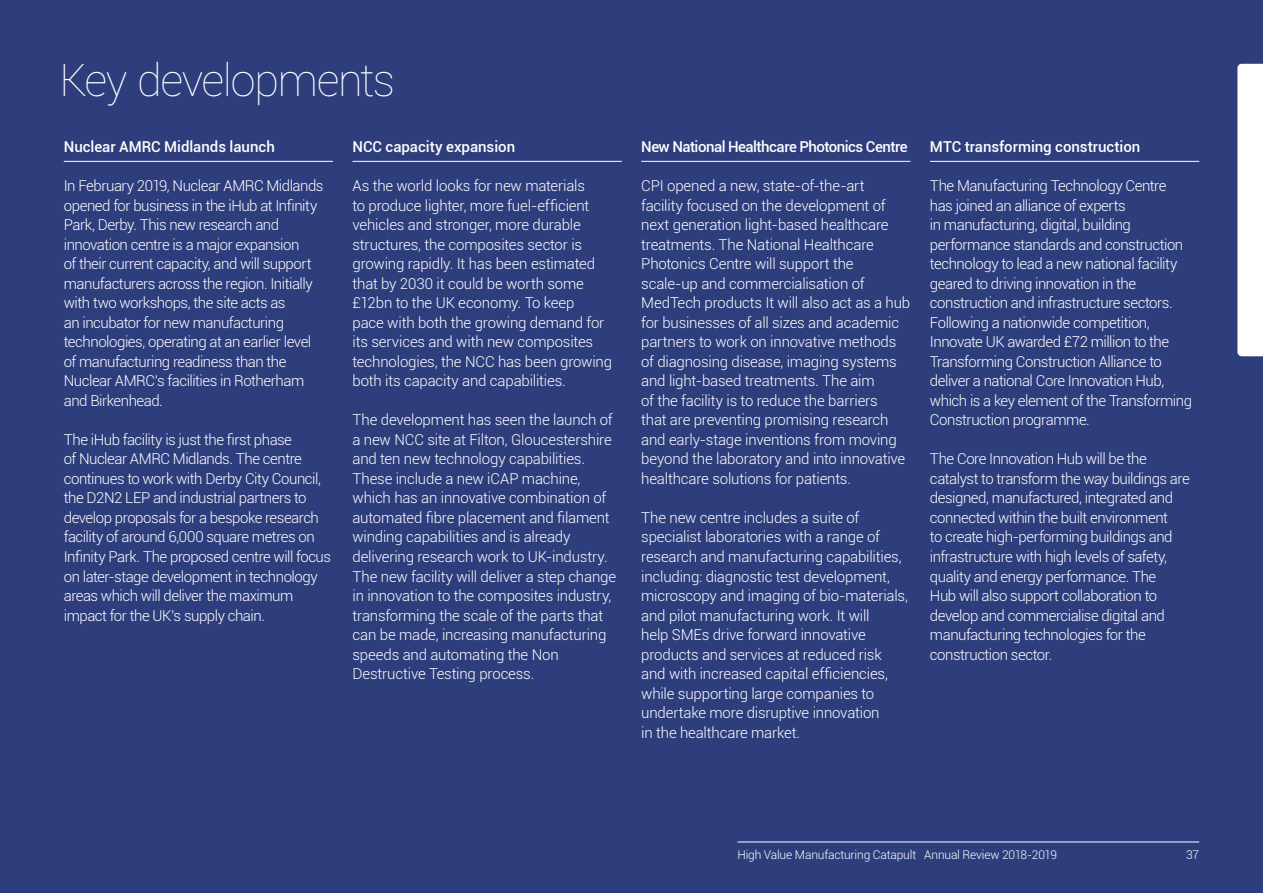
<style>
.page{position:relative;width:1263px;height:893px;background:#2e3d7c}
.page>*{position:absolute;margin:0;border:0;box-sizing:border-box;transform-origin:0 0}
.t1{font:100 45px "Roboto";letter-spacing:-.03em;color:#fff}
.t2{font:300 15px/19.5px "Roboto";letter-spacing:-.02em;color:#fff}
.t3{font:500 15px "Roboto";letter-spacing:-.005em;color:#fff}
.t4{font:500 15px "Roboto";letter-spacing:-.035em;color:#fff}
.t5{font:300 12px "Roboto";letter-spacing:-.015em;color:#fff}
</style>
<div class="page">
<hr style="left:64px;top:161px;width:269px;height:1px;background:#fff">
<hr style="left:352px;top:161px;width:270px;height:1px;background:#fff">
<hr style="left:641px;top:161px;width:269px;height:1px;background:#fff">
<hr style="left:930px;top:161px;width:269px;height:1px;background:#fff">
<hr style="left:737px;top:842px;width:462px;height:1px;background:#fff">
<svg style="left:1237px;top:64px;width:26px;height:292px"></svg>
<h1 class="t1" style="left:60px;top:49px;width:337px">Key developments</h1>
<p class="t3" style="left:64px;top:137px;width:213px">Nuclear AMRC Midlands launch</p>
<p class="t2" style="left:64px;top:176px;width:261px">In February 2019, Nuclear AMRC Midlands opened for business in the iHub at Infinity Park, Derby. This new research and innovation centre is a major expansion<br>of their current capacity, and will support manufacturers across the region. Initially with two workshops, the site acts as<br>an incubator for new manufacturing technologies, operating at an earlier level of manufacturing readiness than the Nuclear AMRC’s facilities in Rotherham and Birkenhead.</p>
<p class="t2" style="left:64px;top:429px;width:269px">The iHub facility is just the first phase<br>of Nuclear AMRC Midlands. The centre continues to work with Derby City Council, the D2N2 LEP and industrial partners to develop proposals for a bespoke research facility of around 6,000 square metres on Infinity Park. The proposed centre will focus on later-stage development in technology areas which will deliver the maximum impact for the UK’s supply chain.</p>
<p class="t3" style="left:352px;top:137px;width:164px">NCC capacity expansion</p>
<p class="t2" style="left:352px;top:176px;width:261px">As the world looks for new materials<br>to produce lighter, more fuel-efficient vehicles and stronger, more durable structures, the composites sector is growing rapidly. It has been estimated that by 2030 it could be worth some £12bn to the UK economy. To keep<br>pace with both the growing demand for its services and with new composites technologies, the NCC has been growing both its capacity and capabilities.</p>
<p class="t2" style="left:352px;top:410px;width:265px">The development has seen the launch of a new NCC site at Filton, Gloucestershire and ten new technology capabilities.<br>These include a new iCAP machine, which has an innovative combination of automated fibre placement and filament winding capabilities and is already delivering research work to UK-industry.<br>The new facility will deliver a step change in innovation to the composites industry, transforming the scale of the parts that can be made, increasing manufacturing speeds and automating the Non Destructive Testing process.</p>
<p class="t4" style="left:641px;top:137px;width:268px">New National Healthcare Photonics Centre</p>
<p class="t2" style="left:641px;top:176px;width:271px">CPI opened a new, state-of-the-art<br>facility focused on the development of next generation light-based healthcare treatments. The National Healthcare Photonics Centre will support the scale‑up and commercialisation of MedTech products It will also act as a hub for businesses of all sizes and academic partners to work on innovative methods of diagnosing disease, imaging systems and light-based treatments. The aim<br>of the facility is to reduce the barriers<br>that are preventing promising research and early-stage inventions from moving beyond the laboratory and into innovative healthcare solutions for patients.</p>
<p class="t2" style="left:641px;top:507px;width:268px">The new centre includes a suite of specialist laboratories with a range of research and manufacturing capabilities, including: diagnostic test development, microscopy and imaging of bio-materials, and pilot manufacturing work. It will<br>help SMEs drive forward innovative products and services at reduced risk and with increased capital efficiencies, while supporting large companies to undertake more disruptive innovation<br>in the healthcare market.</p>
<p class="t3" style="left:930px;top:137px;width:212px">MTC transforming construction</p>
<p class="t2" style="left:930px;top:176px;width:264px">The Manufacturing Technology Centre has joined an alliance of experts<br>in manufacturing, digital, building performance standards and construction technology to lead a new national facility geared to driving innovation in the construction and infrastructure sectors.<br>Following a nationwide competition, Innovate UK awarded £72 million to the Transforming Construction Alliance to deliver a national Core Innovation Hub, which is a key element of the Transforming Construction programme.</p>
<p class="t2" style="left:930px;top:449px;width:261px">The Core Innovation Hub will be the catalyst to transform the way buildings are designed, manufactured, integrated and connected within the built environment<br>to create high-performing buildings and infrastructure with high levels of safety, quality and energy performance. The<br>Hub will also support collaboration to develop and commercialise digital and manufacturing technologies for the construction sector.</p>
<p class="t5" style="left:737px;top:846px;width:321px">High Value Manufacturing Catapult Annual Review 2018-2019</p>
<p class="t5" style="left:1186px;top:846px;width:15px">37</p>
</div>
